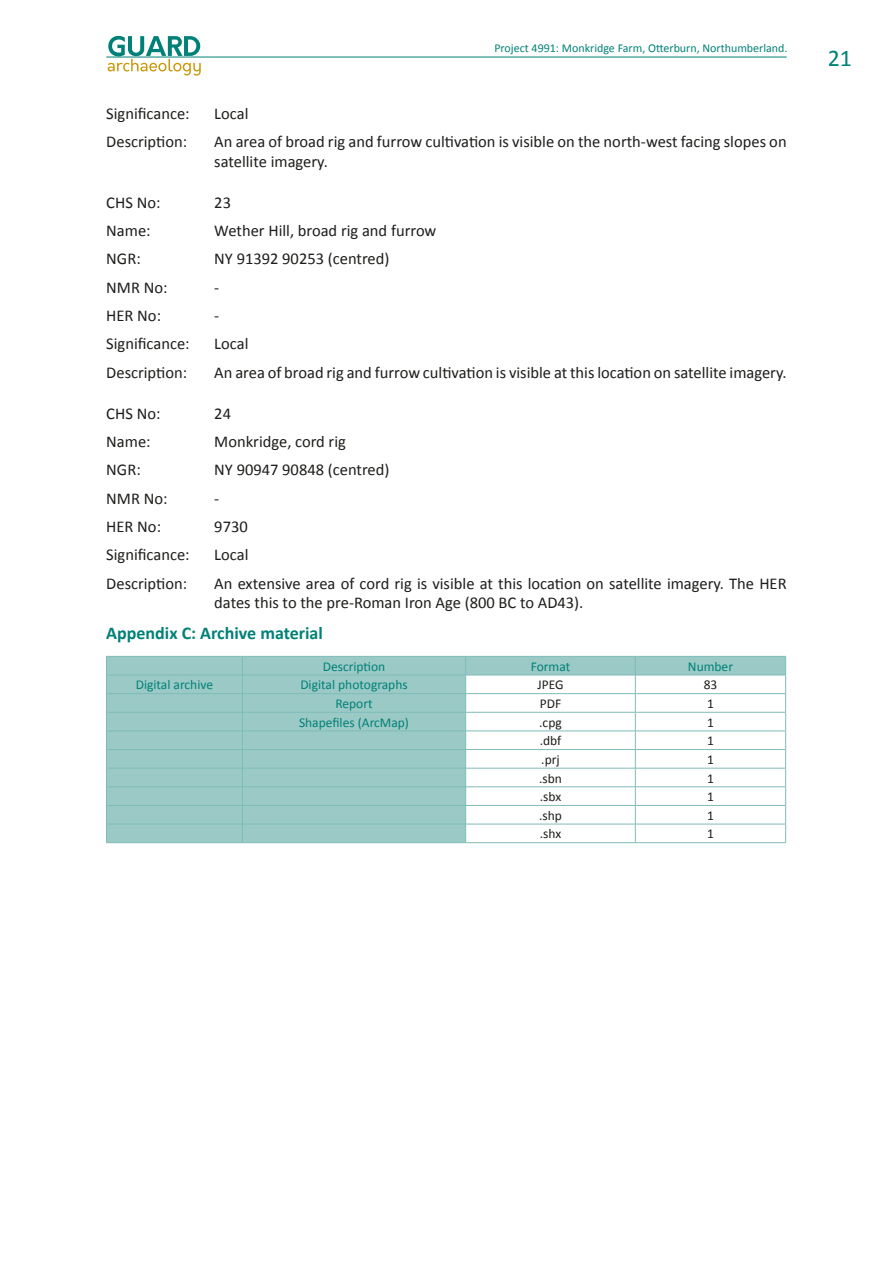
<style>
.page{position:relative;width:893px;height:1263px;background:#fff}
.page>*{position:absolute;margin:0;border:0;box-sizing:border-box;transform-origin:0 0}
.t1{font:24px "Calibri 2";color:#008177}
.non-numbered_paragra{font:18px "Calibri Bold 2";color:#008177}
.Gazatteer_descriptio{font:16.5px/19.8px "Calibri";color:#1d1d1b}
.gazatteer_title{font:16.5px "Calibri";color:#1d1d1b}
.table_style{font:13.5px "Calibri";color:#008177}
.table_style-2{font:13.5px "Calibri";color:#1d1d1b}
.table_style-3{font:13.5px "Calibri 2";color:#1d1d1b}
.t2{font:12px "Calibri";color:#008177}
</style>
<div class="page">
<svg style="left:107px;top:657px;width:678px;height:185px;fill:#9bc9c6"></svg>
<hr style="left:106px;top:693px;width:136px;height:1px;background:#7fbcb7">
<hr style="left:242px;top:693px;width:224px;height:1px;background:#7fbcb7">
<hr style="left:466px;top:693px;width:169px;height:1px;background:#7fbcb7">
<hr style="left:635px;top:693px;width:151px;height:1px;background:#7fbcb7">
<hr style="left:106px;top:712px;width:136px;height:1px;background:#7fbcb7">
<hr style="left:242px;top:712px;width:224px;height:1px;background:#7fbcb7">
<hr style="left:466px;top:712px;width:169px;height:1px;background:#7fbcb7">
<hr style="left:635px;top:712px;width:151px;height:1px;background:#7fbcb7">
<hr style="left:106px;top:731px;width:136px;height:1px;background:#7fbcb7">
<hr style="left:242px;top:731px;width:224px;height:1px;background:#7fbcb7">
<hr style="left:466px;top:731px;width:169px;height:1px;background:#7fbcb7">
<hr style="left:635px;top:731px;width:151px;height:1px;background:#7fbcb7">
<hr style="left:106px;top:749px;width:136px;height:1px;background:#7fbcb7">
<hr style="left:242px;top:749px;width:224px;height:1px;background:#7fbcb7">
<hr style="left:466px;top:749px;width:169px;height:1px;background:#7fbcb7">
<hr style="left:635px;top:749px;width:151px;height:1px;background:#7fbcb7">
<hr style="left:106px;top:768px;width:136px;height:1px;background:#7fbcb7">
<hr style="left:242px;top:768px;width:224px;height:1px;background:#7fbcb7">
<hr style="left:466px;top:768px;width:169px;height:1px;background:#7fbcb7">
<hr style="left:635px;top:768px;width:151px;height:1px;background:#7fbcb7">
<hr style="left:106px;top:786px;width:136px;height:1px;background:#7fbcb7">
<hr style="left:242px;top:786px;width:224px;height:1px;background:#7fbcb7">
<hr style="left:466px;top:786px;width:169px;height:1px;background:#7fbcb7">
<hr style="left:635px;top:786px;width:151px;height:1px;background:#7fbcb7">
<hr style="left:106px;top:805px;width:136px;height:1px;background:#7fbcb7">
<hr style="left:242px;top:805px;width:224px;height:1px;background:#7fbcb7">
<hr style="left:466px;top:805px;width:169px;height:1px;background:#7fbcb7">
<hr style="left:635px;top:805px;width:151px;height:1px;background:#7fbcb7">
<hr style="left:106px;top:824px;width:136px;height:1px;background:#7fbcb7">
<hr style="left:242px;top:824px;width:224px;height:1px;background:#7fbcb7">
<svg style="left:242px;top:657px;width:1px;height:185px"></svg>
<hr style="left:466px;top:824px;width:169px;height:1px;background:#7fbcb7">
<hr style="left:635px;top:824px;width:151px;height:1px;background:#7fbcb7">
<svg style="left:635px;top:657px;width:1px;height:185px"></svg>
<hr style="left:466px;top:842px;width:169px;height:1px;background:#7fbcb7">
<hr style="left:635px;top:842px;width:151px;height:1px;background:#7fbcb7">
<hr style="left:466px;top:656px;width:169px;height:1px;background:#7fbcb7">
<hr style="left:635px;top:656px;width:151px;height:1px;background:#7fbcb7">
<svg style="left:785px;top:656px;width:1px;height:186px"></svg>
<hr style="left:106px;top:675px;width:136px;height:1px;background:#7fbcb7">
<hr style="left:242px;top:675px;width:224px;height:1px;background:#7fbcb7">
<hr style="left:466px;top:675px;width:169px;height:1px;background:#7fbcb7">
<hr style="left:635px;top:675px;width:151px;height:1px;background:#7fbcb7">
<hr style="left:106px;top:656px;width:136px;height:1px;background:#7fbcb7">
<hr style="left:242px;top:656px;width:224px;height:1px;background:#7fbcb7">
<svg style="left:106px;top:656px;width:1px;height:186px"></svg>
<svg style="left:465px;top:656px;width:1px;height:186px"></svg>
<hr style="left:106px;top:842px;width:136px;height:1px;background:#7fbcb7">
<hr style="left:242px;top:842px;width:224px;height:1px;background:#7fbcb7">
<svg style="left:108px;top:36px;width:93px;height:40px"></svg>
<hr style="left:106px;top:57px;width:681px;height:1px;background:#008177">
<p class="t2" style="left:494px;top:41px;width:295px">Project 4991: Monkridge Farm, Otterburn, Northumberland.</p>
<p class="Gazatteer_descriptio" style="left:106px;top:103px;width:85px">Significance:</p>
<p class="Gazatteer_descriptio" style="left:214px;top:103px;width:36px">Local</p>
<p class="Gazatteer_descriptio" style="left:106px;top:131px;width:82px">Description:</p>
<p class="Gazatteer_descriptio" style="left:214px;top:131px;width:574px">An area of broad rig and furrow cultivation is visible on the north-west facing slopes on satellite imagery.</p>
<p class="gazatteer_title" style="left:106px;top:192px;width:56px">CHS No:</p>
<p class="gazatteer_title" style="left:214px;top:192px;width:18px">23</p>
<p class="Gazatteer_descriptio" style="left:106px;top:220px;width:46px">Name:</p>
<p class="Gazatteer_descriptio" style="left:214px;top:220px;width:224px">Wether Hill, broad rig and furrow</p>
<p class="Gazatteer_descriptio" style="left:106px;top:248px;width:36px">NGR:</p>
<p class="Gazatteer_descriptio" style="left:214px;top:248px;width:177px">NY 91392 90253 (centred)</p>
<p class="Gazatteer_descriptio" style="left:106px;top:277px;width:63px">NMR No:</p>
<p class="Gazatteer_descriptio" style="left:214px;top:277px;width:7px">-</p>
<p class="Gazatteer_descriptio" style="left:106px;top:305px;width:56px">HER No:</p>
<p class="Gazatteer_descriptio" style="left:214px;top:305px;width:7px">-</p>
<p class="Gazatteer_descriptio" style="left:106px;top:333px;width:85px">Significance:</p>
<p class="Gazatteer_descriptio" style="left:214px;top:333px;width:36px">Local</p>
<p class="Gazatteer_descriptio" style="left:106px;top:362px;width:82px">Description:</p>
<p class="Gazatteer_descriptio" style="left:214px;top:362px;width:574px">An area of broad rig and furrow cultivation is visible at this location on satellite imagery.</p>
<p class="gazatteer_title" style="left:106px;top:403px;width:56px">CHS No:</p>
<p class="gazatteer_title" style="left:214px;top:403px;width:18px">24</p>
<p class="Gazatteer_descriptio" style="left:106px;top:431px;width:46px">Name:</p>
<p class="Gazatteer_descriptio" style="left:214px;top:431px;width:133px">Monkridge, cord rig</p>
<p class="Gazatteer_descriptio" style="left:106px;top:459px;width:36px">NGR:</p>
<p class="Gazatteer_descriptio" style="left:214px;top:459px;width:177px">NY 90947 90848 (centred)</p>
<p class="Gazatteer_descriptio" style="left:106px;top:487px;width:63px">NMR No:</p>
<p class="Gazatteer_descriptio" style="left:214px;top:487px;width:7px">-</p>
<p class="Gazatteer_descriptio" style="left:106px;top:516px;width:56px">HER No:</p>
<p class="Gazatteer_descriptio" style="left:214px;top:516px;width:35px">9730</p>
<p class="Gazatteer_descriptio" style="left:106px;top:544px;width:85px">Significance:</p>
<p class="Gazatteer_descriptio" style="left:214px;top:544px;width:36px">Local</p>
<p class="Gazatteer_descriptio" style="left:106px;top:572px;width:82px">Description:</p>
<p class="Gazatteer_descriptio" style="left:214px;top:572px;width:574px">An extensive area of cord rig is visible at this location on satellite imagery. The HER dates this to the pre-Roman Iron Age (800 BC to AD43).</p>
<p class="non-numbered_paragra" style="left:106px;top:622px;width:218px">Appendix C: Archive material</p>
<p class="table_style" style="left:323px;top:658px;width:64px">Description</p>
<p class="table_style" style="left:531px;top:658px;width:41px">Format</p>
<p class="table_style" style="left:688px;top:658px;width:47px">Number</p>
<p class="table_style" style="left:136px;top:676px;width:79px">Digital archive</p>
<p class="table_style" style="left:300px;top:676px;width:109px">Digital photographs</p>
<p class="table_style-2" style="left:537px;top:676px;width:28px">JPEG</p>
<p class="table_style-3" style="left:704px;top:676px;width:15px">83</p>
<p class="table_style" style="left:335px;top:695px;width:39px">Report</p>
<p class="table_style-3" style="left:540px;top:695px;width:23px">PDF</p>
<p class="table_style-3" style="left:707px;top:695px;width:8px">1</p>
<p class="table_style" style="left:299px;top:714px;width:112px">Shapefiles (ArcMap)</p>
<p class="table_style-2" style="left:539px;top:714px;width:24px">.cpg</p>
<p class="table_style-3" style="left:707px;top:714px;width:8px">1</p>
<p class="table_style-2" style="left:540px;top:732px;width:23px">.dbf</p>
<p class="table_style-3" style="left:707px;top:732px;width:8px">1</p>
<p class="table_style-2" style="left:541px;top:751px;width:20px">.prj</p>
<p class="table_style-3" style="left:707px;top:751px;width:8px">1</p>
<p class="table_style-2" style="left:539px;top:770px;width:24px">.sbn</p>
<p class="table_style-3" style="left:707px;top:770px;width:8px">1</p>
<p class="table_style-2" style="left:540px;top:788px;width:23px">.sbx</p>
<p class="table_style-3" style="left:707px;top:788px;width:8px">1</p>
<p class="table_style-2" style="left:539px;top:807px;width:24px">.shp</p>
<p class="table_style-3" style="left:707px;top:807px;width:8px">1</p>
<p class="table_style-3" style="left:540px;top:825px;width:23px">.shx</p>
<p class="table_style-3" style="left:707px;top:825px;width:8px">1</p>
<h1 class="t1" style="left:828px;top:44px;width:26px">21</h1>
</div>
